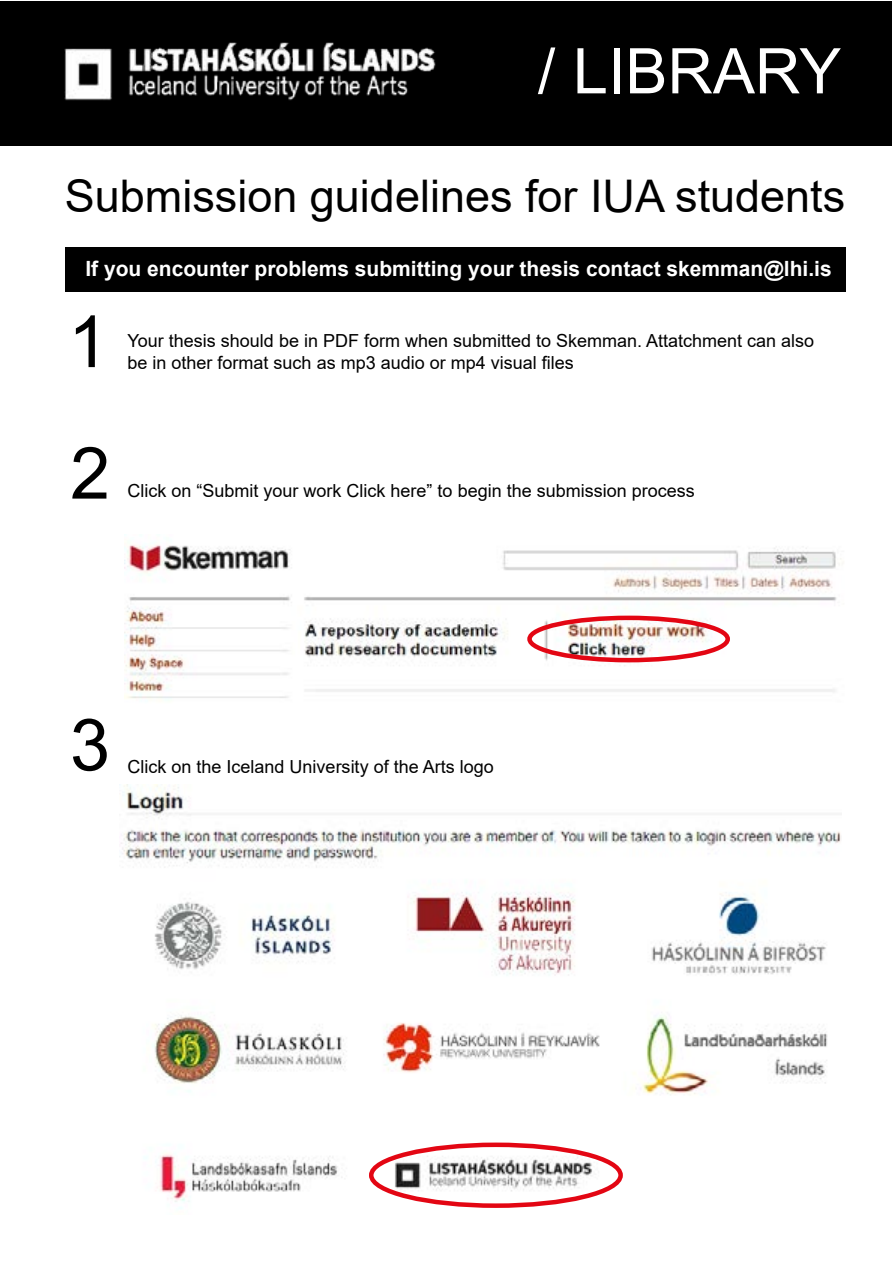
<style>
.page{position:relative;width:893px;height:1263px;background:#fff}
.page>*{position:absolute;margin:0;border:0;box-sizing:border-box;transform-origin:0 0}
.t1{font:72px/131.4px "Arial";color:#000}
.t2{font:63px "Arial";color:#fff}
.t3{font:45px "Arial";color:#000}
.t4{font:700 21px "Arial";color:#fff}
.t5{font:18px/21.6px "Arial";color:#000}
</style>
<div class="page">
<img style="left:121px;top:784px;width:720px;height:425px">
<div style="left:1px;top:1px;width:891px;height:144px;background:#000"></div>
<div style="left:369px;top:1142px;width:254px;height:66px;border:4px solid #e30613;border-radius:50%"></div>
<div style="left:65px;top:248px;width:780px;height:44px;background:#000"></div>
<img style="left:65px;top:42px;width:371px;height:59px">
<img style="left:124px;top:545px;width:719px;height:154px">
<div style="left:527px;top:616px;width:203px;height:46px;border:4px solid #e30613;border-radius:50%"></div>
<h2 class="t2" style="left:538px;top:28px;width:305px">/ LIBRARY</h2>
<h3 class="t3" style="left:65px;top:165px;width:782px">Submission guidelines for IUA students</h3>
<p class="t4" style="left:85px;top:254px;width:748px">If you encounter problems submitting your thesis contact skemman@lhi.is</p>
<h1 class="t1" style="left:68px;top:276px;width:44px">1<br>2</h1>
<p class="t5" style="left:128px;top:330px;width:688px">Your thesis should be in PDF form when submitted to Skemman. Attatchment can also be in other format such as mp3 audio or mp4 visual files</p>
<p class="t5" style="left:128px;top:480px;width:569px">Click on “Submit your work Click here” to begin the submission process</p>
<h1 class="t1" style="left:70px;top:679px;width:42px">3</h1>
<p class="t5" style="left:128px;top:755px;width:368px">Click on the Iceland University of the Arts logo</p>
</div>
